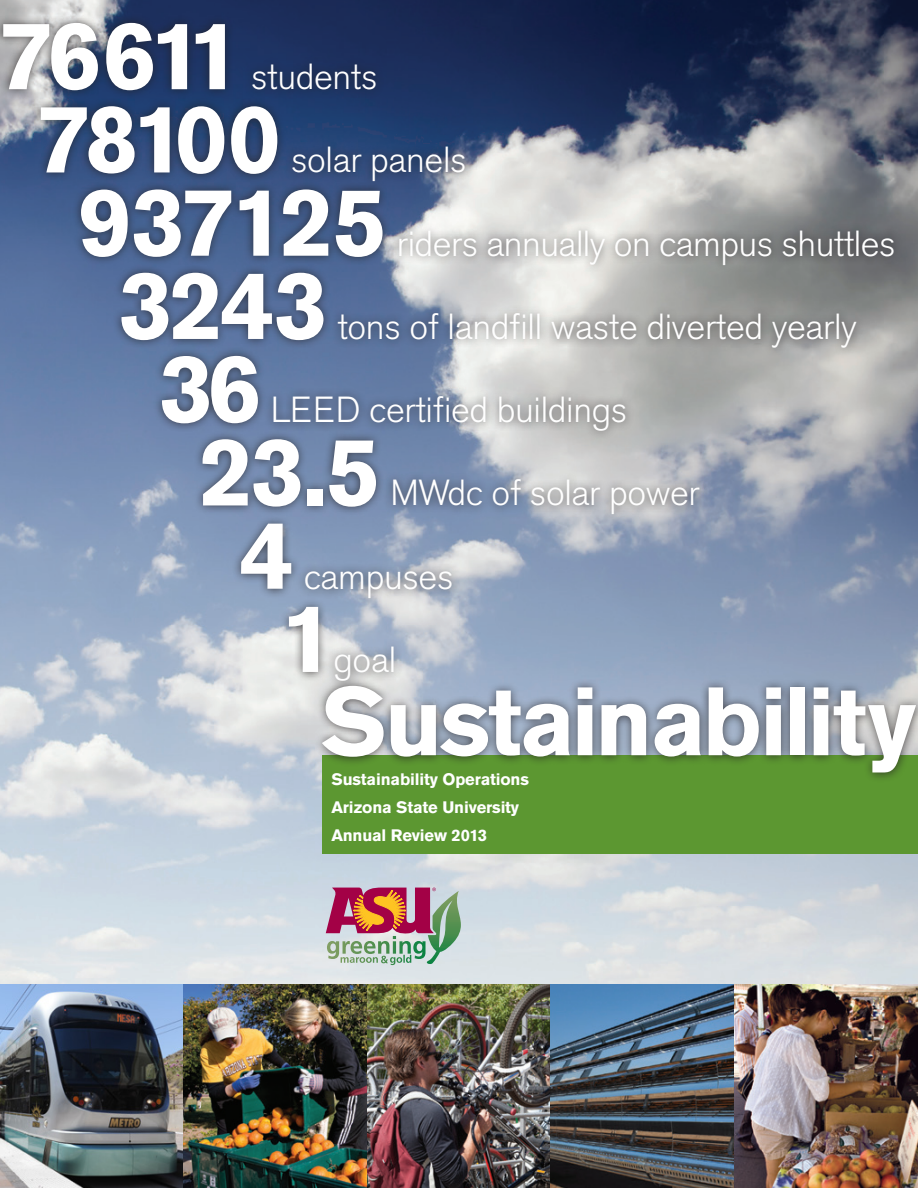
<style>
.page{position:relative;width:918px;height:1188px;background:#fff}
.page>*{position:absolute;margin:0;border:0;box-sizing:border-box;transform-origin:0 0}
.t1{font:700 96px "Akzidenz Grotesk Pro";letter-spacing:-.03em;color:#fff}
.t2{font:300 36px "Akzidenz Grotesk Pro";letter-spacing:-.01em;color:#fff}
.t3{font:700 16.5px "Akzidenz Grotesk Pro";letter-spacing:-.01em;color:#fff}
</style>
<div class="page">
<img style="left:0;top:0;width:918px;height:984px">
<div style="left:323px;top:756px;width:595px;height:98px;background:#5c9731"></div>
<div style="left:0;top:14px;width:918px;height:768px;background:#231f20;opacity:.75"></div>
<svg style="left:326px;top:888px;width:135px;height:76px;background:#b08c88"></svg>
<img style="left:0;top:984px;width:918px;height:204px">
<h1 class="t1" style="left:0;top:-7px;width:243px">76611</h1>
<p class="t2" style="left:251px;top:53px;width:128px">students</p>
<h1 class="t1" style="left:38px;top:77px;width:245px">78100</h1>
<p class="t2" style="left:291px;top:137px;width:177px">solar panels</p>
<h1 class="t1" style="left:78px;top:160px;width:311px">937125</h1>
<p class="t2" style="left:397px;top:220px;width:500px">riders annually on campus shuttles</p>
<h1 class="t1" style="left:119px;top:243px;width:211px">3243</h1>
<p class="t2" style="left:337px;top:303px;width:521px">tons of landfill waste diverted yearly</p>
<h1 class="t1" style="left:159px;top:326px;width:104px">36</h1>
<p class="t2" style="left:271px;top:386px;width:358px">LEED certified buildings</p>
<h1 class="t1" style="left:200px;top:410px;width:183px">23.5</h1>
<p class="t2" style="left:390px;top:470px;width:311px">MWdc of solar power</p>
<h1 class="t1" style="left:240px;top:493px;width:55px">4</h1>
<p class="t2" style="left:304px;top:553px;width:151px">campuses</p>
<h1 class="t1" style="left:280px;top:576px;width:55px">1</h1>
<p class="t2" style="left:333px;top:636px;width:64px">goal</p>
<h1 class="t1" style="left:321px;top:659px;width:597px">Sustainability</h1>
<p class="t3" style="left:332px;top:769px;width:199px">Sustainability Operations</p>
<p class="t3" style="left:332px;top:797px;width:189px">Arizona State University</p>
<p class="t3" style="left:332px;top:824px;width:157px">Annual Review 2013</p>
</div>
